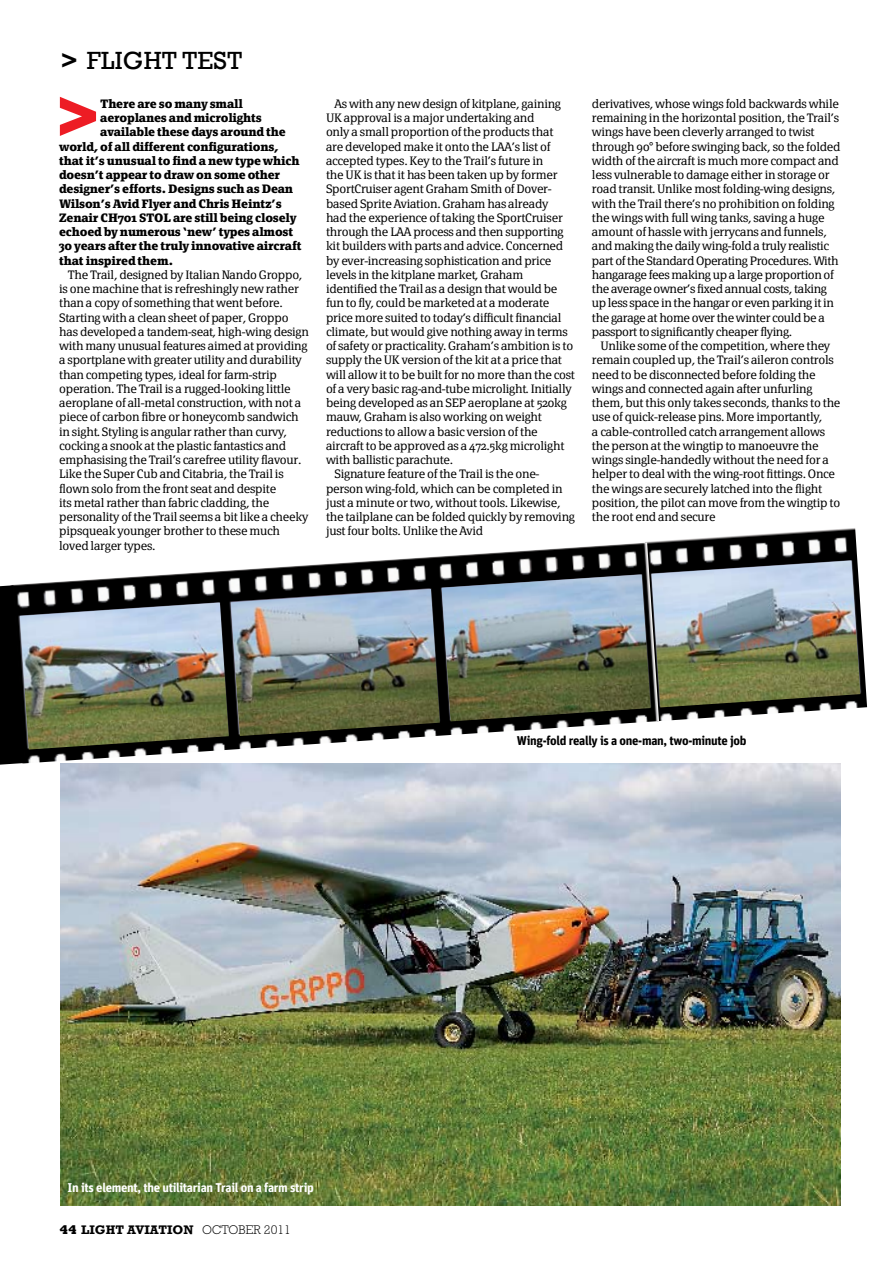
<style>
.page{position:relative;width:893px;height:1263px;background:#fff}
.page>*{position:absolute;margin:0;border:0;box-sizing:border-box;transform-origin:0 0}
.t1{font:25.5px "Rockwell";letter-spacing:.01em;color:#000}
.t2{font:700 12.75px "Unit";letter-spacing:-.025em;color:#fff}
.t3{font:700 12.75px "Unit";letter-spacing:-.025em;color:#000}
.t4{font:700 12.75px "Rockwell";color:#000}
.t5{font:300 12px/14.2px "Page Serif";letter-spacing:-.02em;color:#000}
.t6{font:700 12px "Page Serif";letter-spacing:-.02em;color:#000}
.s1{font-weight:800}
.s2{font-weight:300}
</style>
<div class="page">
<img style="left:60px;top:763px;width:780px;height:442px">
<svg style="left:60px;top:97px;width:36px;height:39px"></svg>
<img style="left:647px;top:528px;width:220px;height:193px">
<img style="left:13px;top:542px;width:646px;height:222px">
<img style="left:25px;top:602px;width:204px;height:147px">
<img style="left:231px;top:589px;width:209px;height:147px">
<img style="left:442px;top:574px;width:209px;height:147px">
<img style="left:651px;top:560px;width:209px;height:147px">
<svg style="left:0;top:585px;width:25px;height:180px;background:#121315"></svg>
<h1 class="t1" style="left:61px;top:46px;width:183px"><span class="s1">&gt;</span> FLIGHT TEST</h1>
<p class="t6" style="left:100px;top:96px;width:144px">There are so many small</p>
<p class="t6" style="left:100px;top:111px;width:163px">aeroplanes and microlights</p>
<p class="t6" style="left:100px;top:125px;width:187px">available these days around the</p>
<p class="t6" style="left:59px;top:139px;width:221px">world, of all different configurations,</p>
<p class="t6" style="left:59px;top:153px;width:242px">that it’s unusual to find a new type which</p>
<p class="t6" style="left:59px;top:168px;width:223px">doesn’t appear to draw on some other</p>
<p class="t6" style="left:59px;top:182px;width:236px">designer’s efforts. Designs such as Dean</p>
<p class="t6" style="left:59px;top:196px;width:224px">Wilson’s Avid Flyer and Chris Heintz’s</p>
<p class="t6" style="left:59px;top:210px;width:239px">Zenair CH701 STOL are still being closely</p>
<p class="t6" style="left:59px;top:225px;width:236px">echoed by numerous ‘new’ types almost</p>
<p class="t6" style="left:59px;top:239px;width:244px">30 years after the truly innovative aircraft</p>
<p class="t6" style="left:59px;top:253px;width:116px">that inspired them.</p>
<p class="t5" style="left:59px;top:267px;width:251px;text-indent:9px">The Trail, designed by Italian Nando Groppo, is one machine that is refreshingly new rather than a copy of something that went before.<br>Starting with a clean sheet of paper, Groppo has developed a tandem-seat, high-wing design with many unusual features aimed at providing a sportplane with greater utility and durability than competing types, ideal for farm-strip operation. The Trail is a rugged-looking little aeroplane of all-metal construction, with not a piece of carbon fibre or honeycomb sandwich in sight. Styling is angular rather than curvy, cocking a snook at the plastic fantastics and emphasising the Trail’s carefree utility flavour.<br>Like the Super Cub and Citabria, the Trail is flown solo from the front seat and despite<br>its metal rather than fabric cladding, the personality of the Trail seems a bit like a cheeky pipsqueak younger brother to these much loved larger types.</p>
<p class="t5" style="left:334px;top:96px;width:228px">As with any new design of kitplane, gaining</p>
<p class="t5" style="left:326px;top:111px;width:210px">UK approval is a major undertaking and</p>
<p class="t5" style="left:326px;top:125px;width:229px">only a small proportion of the products that</p>
<p class="t5" style="left:326px;top:139px;width:226px">are developed make it onto the LAA’s list of</p>
<p class="t5" style="left:326px;top:153px;width:219px">accepted types. Key to the Trail’s future in</p>
<p class="t5" style="left:326px;top:168px;width:233px">the UK is that it has been taken up by former</p>
<p class="t5" style="left:326px;top:182px;width:227px">SportCruiser agent Graham Smith of Dover-</p>
<p class="t5" style="left:326px;top:196px;width:224px">based Sprite Aviation. Graham has already</p>
<p class="t5" style="left:326px;top:210px;width:238px">had the experience of taking the SportCruiser</p>
<p class="t5" style="left:326px;top:225px;width:239px">through the LAA process and then supporting</p>
<p class="t5" style="left:326px;top:239px;width:239px">kit builders with parts and advice. Concerned</p>
<p class="t5" style="left:326px;top:253px;width:227px">by ever-increasing sophistication and price</p>
<p class="t5" style="left:326px;top:267px;width:199px">levels in the kitplane market, Graham</p>
<p class="t5" style="left:326px;top:282px;width:233px">identified the Trail as a design that would be</p>
<p class="t5" style="left:326px;top:296px;width:225px">fun to fly, could be marketed at a moderate</p>
<p class="t5" style="left:326px;top:310px;width:237px">price more suited to today’s difficult financial</p>
<p class="t5" style="left:326px;top:324px;width:243px">climate, but would give nothing away in terms</p>
<p class="t5" style="left:326px;top:339px;width:249px">of safety or practicality. Graham’s ambition is to</p>
<p class="t5" style="left:326px;top:353px;width:237px">supply the UK version of the kit at a price that</p>
<p class="t5" style="left:326px;top:367px;width:250px">will allow it to be built for no more than the cost</p>
<p class="t5" style="left:326px;top:381px;width:247px">of a very basic rag-and-tube microlight. Initially</p>
<p class="t5" style="left:326px;top:396px;width:242px">being developed as an SEP aeroplane at 520kg</p>
<p class="t5" style="left:326px;top:410px;width:217px">mauw, Graham is also working on weight</p>
<p class="t5" style="left:326px;top:424px;width:213px">reductions to allow a basic version of the</p>
<p class="t5" style="left:326px;top:438px;width:240px">aircraft to be approved as a 472.5kg microlight</p>
<p class="t5" style="left:326px;top:453px;width:129px">with ballistic parachute.</p>
<p class="t5" style="left:334px;top:467px;width:206px">Signature feature of the Trail is the one-</p>
<p class="t5" style="left:326px;top:481px;width:238px">person wing-fold, which can be completed in</p>
<p class="t5" style="left:326px;top:495px;width:236px">just a minute or two, without tools. Likewise,</p>
<p class="t5" style="left:326px;top:510px;width:250px">the tailplane can be folded quickly by removing</p>
<p class="t5" style="left:326px;top:524px;width:159px">just four bolts. Unlike the Avid</p>
<p class="t5" style="left:592px;top:96px;width:250px">derivatives, whose wings fold backwards while remaining in the horizontal position, the Trail’s wings have been cleverly arranged to twist through 90° before swinging back, so the folded width of the aircraft is much more compact and less vulnerable to damage either in storage or road transit. Unlike most folding-wing designs, with the Trail there’s no prohibition on folding the wings with full wing tanks, saving a huge amount of hassle with jerrycans and funnels, and making the daily wing-fold a truly realistic part of the Standard Operating Procedures. With hangarage fees making up a large proportion of the average owner’s fixed annual costs, taking up less space in the hangar or even parking it in the garage at home over the winter could be a passport to significantly cheaper flying.</p>
<p class="t5" style="left:592px;top:339px;width:250px;text-indent:9px">Unlike some of the competition, where they remain coupled up, the Trail’s aileron controls need to be disconnected before folding the wings and connected again after unfurling them, but this only takes seconds, thanks to the use of quick-release pins. More importantly,<br>a cable-controlled catch arrangement allows the person at the wingtip to manoeuvre the wings single-handedly without the need for a helper to deal with the wing-root fittings. Once the wings are securely latched into the flight position, the pilot can move from the wingtip to the root end and secure</p>
<p class="t3" style="left:517px;top:733px;width:231px">Wing-fold really is a one-man, two-minute job</p>
<p class="t2" style="left:68px;top:1179px;width:248px">In its element, the utilitarian Trail on a farm strip</p>
<p class="t4" style="left:60px;top:1221px;width:233px"><span class="s1">44</span> LIGHT AVIATION <span class="s2">OCTOBER 2011</span></p>
</div>
